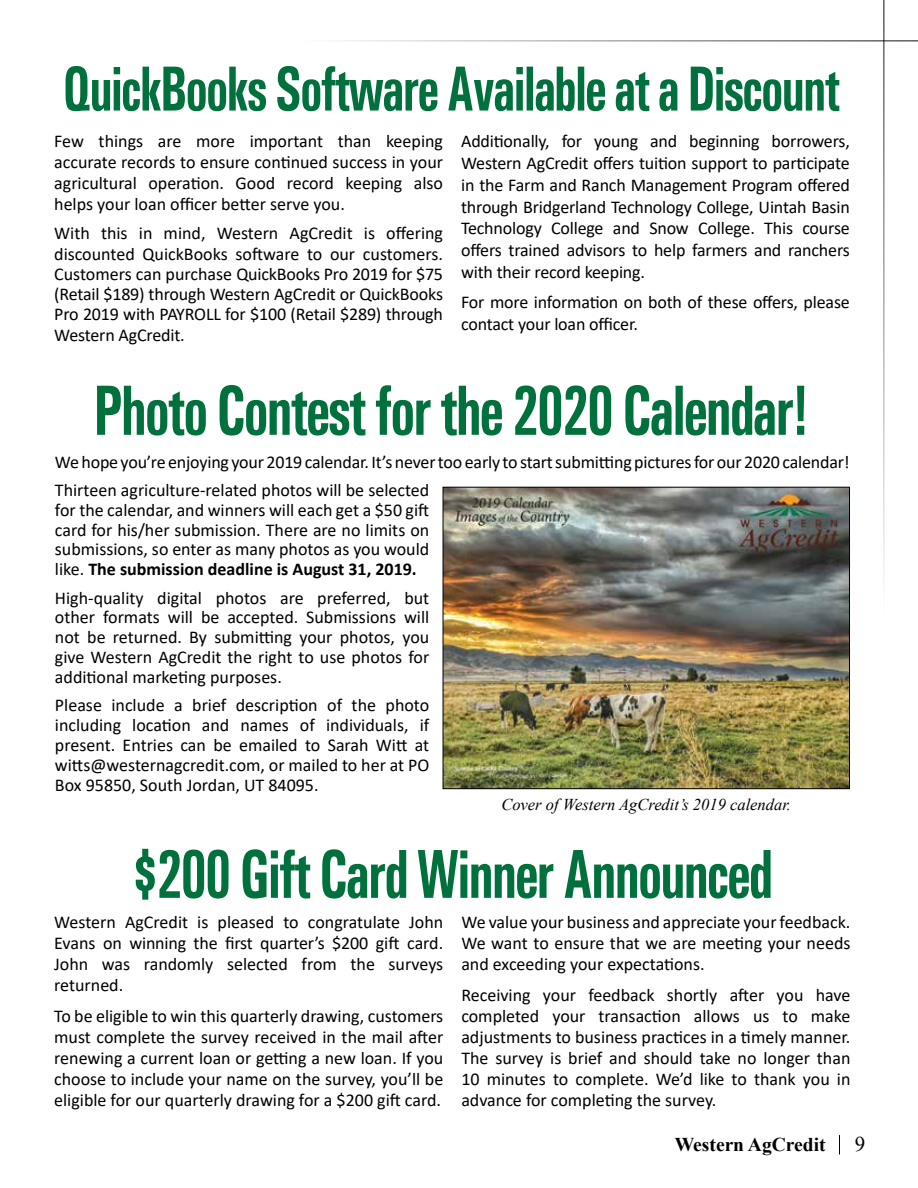
<style>
.page{position:relative;width:918px;height:1188px;background:#fff}
.page>*{position:absolute;margin:0;border:0;box-sizing:border-box;transform-origin:0 0}
.t1{font:700 condensed 71.25px "Univers";letter-spacing:-.04em;color:#00703c;scale:.8 1}
.t2{font:700 condensed 69.3px "Univers";letter-spacing:-.04em;color:#00703c;scale:.8 1}
.t3{font:700 condensed 63.75px "Univers";letter-spacing:-.04em;color:#00703c;scale:.8 1}
.t4{font:700 19.5px "Times New Roman";color:#000}
.t5{font:18px/21px "Calibri";color:#000;text-align:justify}
.t6{font:italic 16.5px "Times New Roman";color:#000}
.s1{font-weight:700}
.s2{font-weight:400;font-size:21px}
</style>
<div class="page">
<svg style="left:839px;top:1135px;width:1px;height:19px"></svg>
<hr style="left:300px;top:40px;width:618px;height:1px;background:#000">
<hr style="left:884px;top:0;width:1px;height:618px;background:#000">
<img style="left:445px;top:489px;width:403px;height:298px">
<div style="left:443px;top:487px;width:407px;height:302px;border:1px solid #000"></div>
<h3 class="t3" style="left:62px;top:50px;width:974px">QuickBooks Software Available at a Discount</h3>
<p class="t5" style="left:54px;top:131px;width:390px">Few things are more important than keeping accurate records to ensure continued success in your agricultural operation. Good record keeping also helps your loan officer better serve you.</p>
<p class="t5" style="left:54px;top:223px;width:390px;line-height:20.4px">With this in mind, Western AgCredit is offering discounted QuickBooks software to our customers.<br>Customers can purchase QuickBooks Pro 2019 for $75 (Retail $189) through Western AgCredit or QuickBooks Pro 2019 with PAYROLL for $100 (Retail $289) through Western AgCredit.</p>
<p class="t5" style="left:461px;top:130px;width:390px;line-height:21.8px">Additionally, for young and beginning borrowers, Western AgCredit offers tuition support to participate in the Farm and Ranch Management Program offered through Bridgerland Technology College, Uintah Basin Technology College and Snow College. This course offers trained advisors to help farmers and ranchers with their record keeping.</p>
<p class="t5" style="left:461px;top:291px;width:390px;line-height:21.8px">For more information on both of these offers, please contact your loan officer.</p>
<h1 class="t1" style="left:93px;top:367px;width:896px">Photo Contest for the 2020 Calendar!</h1>
<p class="t5" style="left:55px;top:447px;width:796px;line-height:28.5px">We hope you’re enjoying your 2019 calendar. It’s never too early to start submitting pictures for our 2020 calendar!<br>Thirteen agriculture-related photos will be selected</p>
<p class="t5" style="left:55px;top:500px;width:376px;line-height:19.8px">for the calendar, and winners will each get a $50 gift card for his/her submission. There are no limits on submissions, so enter as many photos as you would like. <span class="s1">The submission deadline is August 31, 2019.</span></p>
<p class="t5" style="left:55px;top:587px;width:376px;line-height:19.8px">High-quality digital photos are preferred, but other formats will be accepted. Submissions will not be returned. By submitting your photos, you give Western AgCredit the right to use photos for additional marketing purposes.</p>
<p class="t5" style="left:55px;top:695px;width:376px;line-height:19.8px">Please include a brief description of the photo including location and names of individuals, if present. Entries can be emailed to Sarah Witt at witts@westernagcredit.com, or mailed to her at PO Box 95850, South Jordan, UT 84095.</p>
<p class="t6" style="left:501px;top:793px;width:291px">Cover of Western AgCredit’s 2019 calendar.</p>
<h2 class="t2" style="left:132px;top:832px;width:803px">$200 Gift Card Winner Announced</h2>
<p class="t5" style="left:54px;top:911px;width:391px">Western AgCredit is pleased to congratulate John Evans on winning the first quarter’s $200 gift card.<br>John was randomly selected from the surveys returned.</p>
<p class="t5" style="left:54px;top:1005px;width:391px">To be eligible to win this quarterly drawing, customers must complete the survey received in the mail after renewing a current loan or getting a new loan. If you choose to include your name on the survey, you’ll be eligible for our quarterly drawing for a $200 gift card.</p>
<p class="t5" style="left:461px;top:911px;width:391px">We value your business and appreciate your feedback.<br>We want to ensure that we are meeting your needs and exceeding your expectations.</p>
<p class="t5" style="left:461px;top:984px;width:391px">Receiving your feedback shortly after you have completed your transaction allows us to make adjustments to business practices in a timely manner.<br>The survey is brief and should take no longer than 10 minutes to complete. We’d like to thank you in advance for completing the survey.</p>
<p class="t4" style="left:675px;top:1130px;width:192px">Western AgCredit <span class="s2">9</span></p>
</div>
